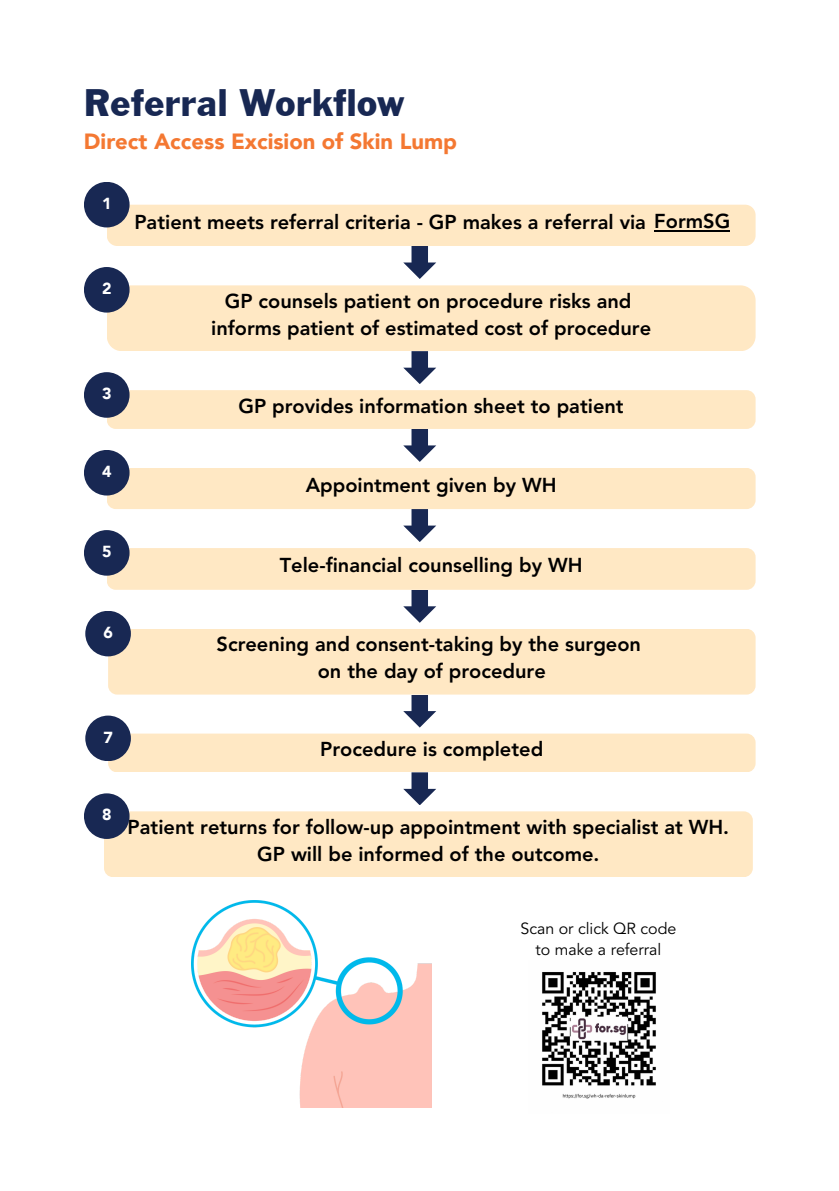
<style>
.page{position:relative;width:839px;height:1191px;background:#fff}
.page>*{position:absolute;margin:0;border:0;box-sizing:border-box;transform-origin:0 0}
.t1{font:40px "Franklin Gothic";color:#182853}
.t2{font:900 22px "Avenir LT";color:#f47832}
.t3{font:800 20px/27px "Avenir LT Std";color:#000;text-align:center}
.t4{font:16px/21.4px "Avenir LT Std";color:#000;text-align:center}
.t5{font:900 16px "Avenir LT";color:#fff}
</style>
<div class="page">
<div style="left:107px;top:205px;width:648px;height:41px;background:#ffe8c4;border-radius:10px"></div>
<div style="left:107px;top:285px;width:648px;height:66px;background:#ffe8c4"></div>
<div style="left:107px;top:390px;width:648px;height:39px;background:#ffe8c4;border-radius:9px"></div>
<div style="left:84px;top:182px;width:45px;height:45px;background:#182853;border-radius:50%"></div>
<div style="left:84px;top:267px;width:45px;height:46px;background:#182853;border-radius:50%"></div>
<div style="left:84px;top:372px;width:45px;height:46px;background:#182853;border-radius:50%"></div>
<div style="left:107px;top:468px;width:648px;height:41px;background:#ffe8c4;border-radius:9px"></div>
<div style="left:84px;top:450px;width:45px;height:46px;background:#182853;border-radius:50%"></div>
<div style="left:107px;top:548px;width:648px;height:42px;background:#ffe8c4;border-radius:9px"></div>
<div style="left:84px;top:530px;width:45px;height:46px;background:#182853;border-radius:50%"></div>
<div style="left:108px;top:629px;width:647px;height:66px;background:#ffe8c4;border-radius:9px"></div>
<div style="left:85px;top:611px;width:46px;height:45px;background:#182853;border-radius:50%"></div>
<div style="left:108px;top:734px;width:647px;height:38px;background:#ffe8c4;border-radius:9px"></div>
<div style="left:85px;top:716px;width:46px;height:45px;background:#182853;border-radius:50%"></div>
<div style="left:104px;top:811px;width:648px;height:66px;background:#ffe8c4;border-radius:9px"></div>
<div style="left:84px;top:793px;width:45px;height:46px;background:#182853;border-radius:50%"></div>
<svg style="left:403px;top:246px;width:33px;height:33px"></svg>
<svg style="left:403px;top:351px;width:33px;height:33px"></svg>
<svg style="left:403px;top:429px;width:33px;height:33px"></svg>
<svg style="left:403px;top:509px;width:33px;height:33px"></svg>
<svg style="left:403px;top:590px;width:33px;height:33px"></svg>
<svg style="left:403px;top:695px;width:33px;height:33px"></svg>
<svg style="left:403px;top:772px;width:33px;height:33px"></svg>
<img style="left:192px;top:900px;width:240px;height:207px">
<img style="left:542px;top:972px;width:114px;height:127px">
<hr style="left:654px;top:230px;width:76px;height:1px;background:#000">
<p class="t1" style="left:84px;top:89px;width:322px">Referral Workflow</p>
<p class="t2" style="left:84px;top:128px;width:374px">Direct Access Excision of Skin Lump</p>
<h1 class="t5" style="left:102px;top:194px;width:11px">1</h1>
<h2 class="t3" style="left:134px;top:210px;width:597px">Patient meets referral criteria - GP makes a referral via FormSG</h2>
<p class="t5" style="left:102px;top:279px;width:11px">2</p>
<h1 class="t5" style="left:102px;top:384px;width:11px">3</h1>
<h1 class="t5" style="left:102px;top:462px;width:11px">4</h1>
<h1 class="t5" style="left:102px;top:542px;width:11px">5</h1>
<p class="t3" style="left:211px;top:289px;width:441px">GP counsels patient on procedure risks and informs patient of estimated cost of procedure</p>
<h1 class="t3" style="left:238px;top:394px;width:386px">GP provides information sheet to patient</h1>
<p class="t3" style="left:306px;top:473px;width:252px">Appointment given by WH</p>
<p class="t3" style="left:280px;top:553px;width:304px">Tele-financial counselling by WH</p>
<h1 class="t5" style="left:103px;top:623px;width:11px">6</h1>
<h1 class="t5" style="left:103px;top:727px;width:11px">7</h1>
<p class="t3" style="left:216px;top:633px;width:426px">Screening and consent-taking by the surgeon on the day of procedure</p>
<p class="t3" style="left:320px;top:737px;width:224px">Procedure is completed</p>
<h1 class="t5" style="left:102px;top:805px;width:11px">8</h1>
<p class="t3" style="left:128px;top:815px;width:603px">Patient returns for follow-up appointment with specialist at WH.<br>GP will be informed of the outcome.</p>
<p class="t4" style="left:520px;top:919px;width:157px">Scan or click QR code to make a referral</p>
</div>
